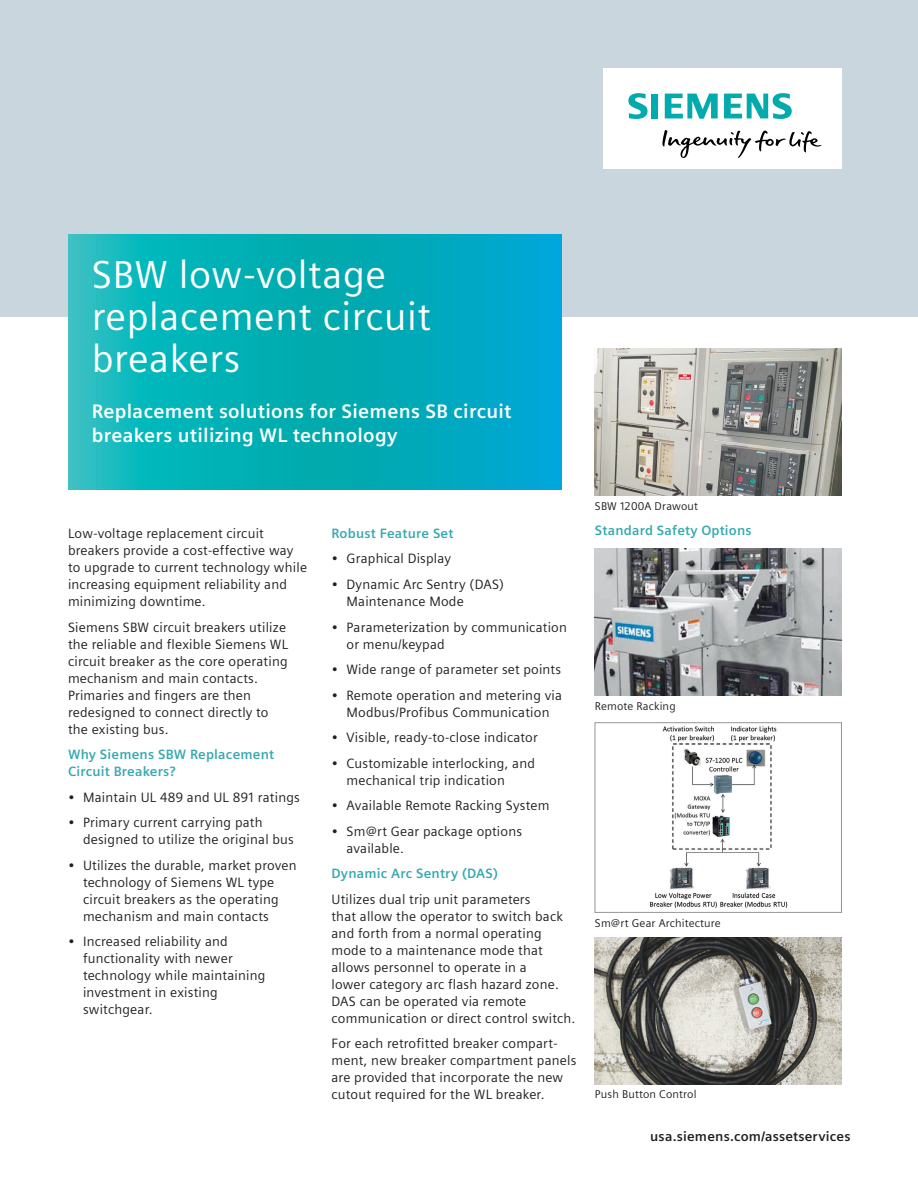
<style>
.page{position:relative;width:918px;height:1188px;background:#fff}
.page>*{position:absolute;margin:0;border:0;box-sizing:border-box;transform-origin:0 0}
._01__Headline__36pt{font:39px/42px "Siemens Sans";letter-spacing:.015em;color:#fff}
._02__Subhead__18pt_1{font:700 19.5px/24px "Siemens Sans";letter-spacing:.015em;color:#fff}
._03__Body_text__9pt{font:13.5px/17px "Siemens Sans";letter-spacing:.015em;color:#231f20}
._003__Copy_Roman_9pt{font:13.5px/17px "Siemens Sans";letter-spacing:.015em;color:#231f20}
._03__Body_text_headl{font:13.5px/17px "Siemens Sans";letter-spacing:.015em;color:#231f20}
._03__Body_text_headl-2{font:700 13.5px/17px "Siemens Sans";letter-spacing:.015em;color:#36a9af}
._03__URL__9pt{font:700 13.5px "Siemens Sans";letter-spacing:.015em;color:#231f20}
._03__Body_text__9pt-2{font:700 13.5px "Siemens Sans";letter-spacing:.015em;color:#36a9af}
._03__Body_text__7_5p{font:11.25px "Siemens Sans";letter-spacing:.015em;color:#231f20}
</style>
<div class="page">
<div style="left:0;top:0;width:918px;height:316px;background:#c9d6de"></div>
<svg style="left:68px;top:235px;width:493px;height:255px;background:#05aebc"></svg>
<div style="left:603px;top:68px;width:238px;height:101px;background:#fff"></div>
<svg style="left:662px;top:130px;width:159px;height:28px"></svg>
<svg style="left:628px;top:93px;width:30px;height:26px"></svg>
<svg style="left:665px;top:94px;width:53px;height:25px"></svg>
<svg style="left:724px;top:93px;width:68px;height:26px"></svg>
<img style="left:595px;top:349px;width:246px;height:147px">
<img style="left:595px;top:549px;width:246px;height:147px">
<img style="left:650px;top:726px;width:138px;height:182px">
<div style="left:595px;top:723px;width:247px;height:190px;border:1px solid #939598"></div>
<img style="left:595px;top:937px;width:246px;height:147px">
<p class="_01__Headline__36pt" style="left:92px;top:254px;width:340px">SBW low-voltage replacement circuit breakers</p>
<p class="_02__Subhead__18pt_1" style="left:92px;top:399px;width:421px">Replacement solutions for Siemens SB circuit breakers utilizing WL technology</p>
<p class="_003__Copy_Roman_9pt" style="left:68px;top:525px;width:241px">Low-voltage replacement circuit breakers provide a cost-effective way to upgrade to current technology while increasing equipment reliability and minimizing downtime.</p>
<p class="_003__Copy_Roman_9pt" style="left:68px;top:618px;width:222px">Siemens SBW circuit breakers utilize the reliable and flexible Siemens WL circuit breaker as the core operating mechanism and main contacts.<br>Primaries and fingers are then redesigned to connect directly to the existing bus.</p>
<p class="_03__Body_text_headl-2" style="left:68px;top:746px;width:208px">Why Siemens SBW Replacement<br>Circuit Breakers?</p>
<p class="_03__Body_text_headl" style="left:68px;top:789px;width:233px">• Maintain UL 489 and UL 891 ratings</p>
<p class="_03__Body_text_headl" style="left:83px;top:814px;width:212px;text-indent:-15px">• Primary current carrying path designed to utilize the original bus</p>
<p class="_03__Body_text_headl" style="left:83px;top:857px;width:215px;text-indent:-15px">• Utilizes the durable, market proven technology of Siemens WL type circuit breakers as the operating mechanism and main contacts</p>
<p class="_03__Body_text_headl" style="left:83px;top:933px;width:184px;text-indent:-15px">• Increased reliability and functionality with newer technology while maintaining investment in existing switchgear.</p>
<p class="_03__Body_text_headl-2" style="left:332px;top:525px;width:123px">Robust Feature Set</p>
<p class="_03__Body_text__9pt" style="left:332px;top:550px;width:121px">• Graphical Display</p>
<p class="_03__Body_text__9pt" style="left:347px;top:576px;width:159px;text-indent:-15px">• Dynamic Arc Sentry (DAS)<br>Maintenance Mode</p>
<p class="_03__Body_text__9pt" style="left:347px;top:618px;width:222px;text-indent:-15px">• Parameterization by communication or menu/keypad</p>
<p class="_03__Body_text__9pt" style="left:332px;top:661px;width:231px">• Wide range of parameter set points</p>
<p class="_03__Body_text__9pt" style="left:332px;top:686px;width:232px;text-align:center">• Remote operation and metering via<br>Modbus/Profibus Communication</p>
<p class="_03__Body_text__9pt" style="left:332px;top:729px;width:208px">• Visible, ready-to-close indicator</p>
<p class="_03__Body_text__9pt" style="left:347px;top:755px;width:190px;text-indent:-15px">• Customizable interlocking, and mechanical trip indication</p>
<p class="_03__Body_text__9pt" style="left:332px;top:797px;width:220px">• Available Remote Racking System</p>
<p class="_03__Body_text__9pt" style="left:347px;top:823px;width:177px;text-indent:-15px">• Sm@rt Gear package options available.</p>
<p class="_03__Body_text__9pt-2" style="left:332px;top:866px;width:168px">Dynamic Arc Sentry (DAS)</p>
<p class="_03__Body_text__9pt" style="left:332px;top:891px;width:246px">Utilizes dual trip unit parameters<br>that allow the operator to switch back and forth from a normal operating mode to a maintenance mode that allows personnel to operate in a<br>lower category arc flash hazard zone.<br>DAS can be operated via remote communication or direct control switch.</p>
<p class="_03__Body_text__9pt" style="left:332px;top:1035px;width:246px">For each retrofitted breaker compart&shy;ment, new breaker compartment panels are provided that incorporate the new cutout required for the WL breaker.</p>
<p class="_03__Body_text__7_5p" style="left:595px;top:500px;width:105px">SBW 1200A Drawout</p>
<p class="_03__Body_text_headl-2" style="left:595px;top:522px;width:158px">Standard Safety Options</p>
<p class="_03__Body_text__7_5p" style="left:595px;top:700px;width:82px">Remote Racking</p>
<p class="_03__Body_text__7_5p" style="left:595px;top:916px;width:127px">Sm@rt Gear Architecture</p>
<p class="_03__Body_text__7_5p" style="left:595px;top:1088px;width:103px">Push Button Control</p>
<p class="_03__URL__9pt" style="left:650px;top:1129px;width:202px">usa.siemens.com/assetservices</p>
</div>
